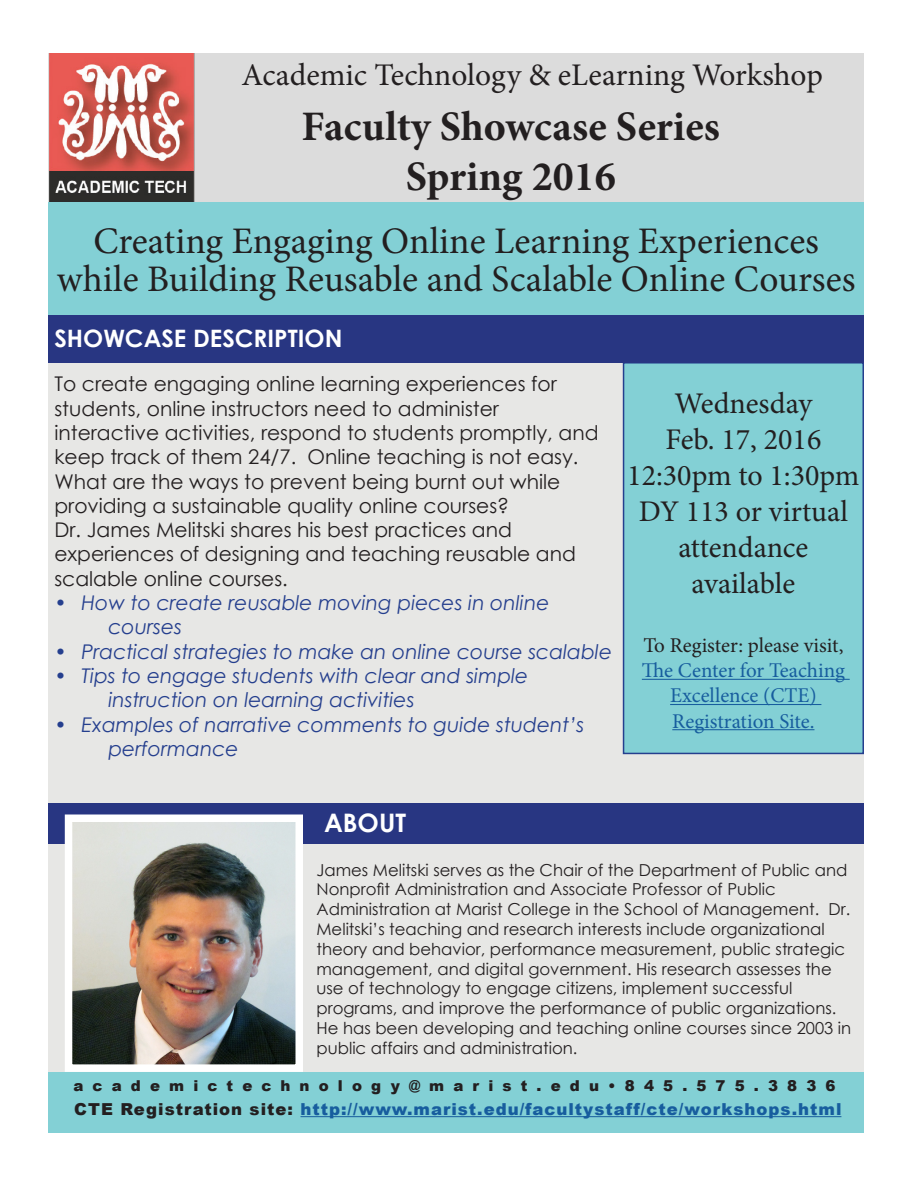
<style>
.page{position:relative;width:918px;height:1188px;background:#fff}
.page>*{position:absolute;margin:0;border:0;box-sizing:border-box;transform-origin:0 0}
.t1{font:700 42px "Minion Pro";color:#231f20}
.t2{font:37.5px "Minion Pro";color:#231f20}
.t3{font:31.5px "Minion Pro";color:#231f20}
.t4{font:30px "Minion Pro";color:#231f20}
.t5{font:700 25.5px "Century Gothic";color:#fff}
.t6{font:700 24px "Century Gothic";color:#fff}
.t7{font:21px/25.2px "Minion Pro";color:#175d9e;text-align:center}
.t8{font:21px "Minion Pro";color:#231f20}
.t9{font:20.25px/24.3px "Century Gothic";color:#231f20}
.t10{font:italic 20.25px/24.3px "Century Gothic";color:#253f8e}
.t11{font:16.5px/19.8px "Century Gothic";color:#231f20}
.t12{font:900 16.5px "Arial";letter-spacing:.06em;color:#175d9e}
.t13{font:900 15px "Arial";letter-spacing:.61em;color:#231f20}
.s1{color:#231f20}
</style>
<div class="page">
<div style="left:49px;top:53px;width:815px;height:148px;background:#dcdcdc"></div>
<div style="left:49px;top:202px;width:815px;height:113px;background:#83d0d5"></div>
<div style="left:49px;top:362px;width:815px;height:710px;background:#e7e7e5"></div>
<img style="left:50px;top:53px;width:144px;height:148px">
<div style="left:49px;top:1072px;width:815px;height:60px;background:#83d0d5"></div>
<hr style="left:301px;top:1116px;width:540px;height:1px;background:#175d9e">
<div style="left:624px;top:363px;width:239px;height:390px;background:#83d0d5"></div>
<hr style="left:642px;top:679px;width:208px;height:1px;background:#175d9e">
<hr style="left:670px;top:704px;width:151px;height:1px;background:#175d9e">
<hr style="left:672px;top:729px;width:142px;height:1px;background:#175d9e">
<div style="left:623px;top:362px;width:241px;height:392px;border:2px solid #253f8e"></div>
<div style="left:49px;top:315px;width:815px;height:47px;background:#283682"></div>
<div style="left:49px;top:803px;width:815px;height:41px;background:#283682"></div>
<img style="left:74px;top:823px;width:220px;height:240px">
<div style="left:65px;top:814px;width:238px;height:258px;border:8px solid #fff"></div>
<p class="t3" style="left:242px;top:54px;width:583px">Academic Technology &amp; eLearning Workshop</p>
<p class="t1" style="left:302px;top:97px;width:420px">Faculty Showcase Series</p>
<p class="t1" style="left:406px;top:147px;width:211px">Spring 2016</p>
<p class="t2" style="left:93px;top:216px;width:727px">Creating Engaging Online Learning Experiences</p>
<p class="t2" style="left:57px;top:254px;width:800px">while Building Reusable and Scalable Online Courses</p>
<p class="t6" style="left:54px;top:320px;width:290px">SHOWCASE DESCRIPTION</p>
<p class="t9" style="left:54px;top:372px;width:504px">To create engaging online learning experiences for</p>
<p class="t9" style="left:54px;top:396px;width:446px">students, online instructors need to administer</p>
<p class="t9" style="left:54px;top:420px;width:546px">interactive activities, respond to students promptly, and keep track of them 24/7. Online teaching is not easy.<br>What are the ways to prevent being burnt out while</p>
<p class="t9" style="left:54px;top:493px;width:456px">providing a sustainable quality online courses?</p>
<p class="t9" style="left:54px;top:517px;width:459px">Dr. James Melitski shares his best practices and</p>
<p class="t9" style="left:54px;top:542px;width:523px">experiences of designing and teaching reusable and scalable online courses.</p>
<p class="t10" style="left:54px;top:590px;width:497px">• How to create reusable moving pieces in online</p>
<p class="t10" style="left:108px;top:615px;width:75px">courses</p>
<p class="t10" style="left:54px;top:639px;width:559px">• Practical strategies to make an online course scalable</p>
<p class="t10" style="left:54px;top:663px;width:475px">• Tips to engage students with clear and simple</p>
<p class="t10" style="left:108px;top:688px;width:308px">instruction on learning activities</p>
<p class="t10" style="left:108px;top:712px;width:478px;text-indent:-54px">• Examples of narrative comments to guide student’s performance</p>
<p class="t4" style="left:675px;top:383px;width:139px">Wednesday</p>
<p class="t4" style="left:665px;top:419px;width:158px">Feb. 17, 2016</p>
<p class="t4" style="left:627px;top:455px;width:234px">12:30pm to 1:30pm</p>
<p class="t4" style="left:639px;top:491px;width:211px">DY 113 or virtual</p>
<p class="t4" style="left:678px;top:527px;width:132px">attendance</p>
<p class="t4" style="left:692px;top:563px;width:105px">available</p>
<p class="t8" style="left:643px;top:631px;width:202px">To Register: please visit,</p>
<p class="t7" style="left:642px;top:658px;width:205px">The Center for Teaching<br>Excellence (CTE)</p>
<p class="t7" style="left:672px;top:708px;width:144px">Registration Site.</p>
<p class="t5" style="left:324px;top:803px;width:84px">ABOUT</p>
<p class="t11" style="left:316px;top:860px;width:532px">James Melitski serves as the Chair of the Department of Public and<br>Nonprofit Administration and Associate Professor of Public</p>
<p class="t11" style="left:316px;top:899px;width:535px">Administration at Marist College in the School of Management. Dr.<br>Melitski’s teaching and research interests include organizational theory and behavior, performance measurement, public strategic management, and digital government. His research assesses the use of technology to engage citizens, implement successful</p>
<p class="t11" style="left:316px;top:998px;width:536px">programs, and improve the performance of public organizations.<br>He has been developing and teaching online courses since 2003 in public affairs and administration.</p>
<p class="t13" style="left:73px;top:1074px;width:764px">academictechnology@marist.edu•845.575.3836</p>
<p class="t12" style="left:74px;top:1097px;width:769px"><span class="s1">CTE Registration site:</span> http://www.marist.edu/facultystaff/cte/workshops.html</p>
</div>
